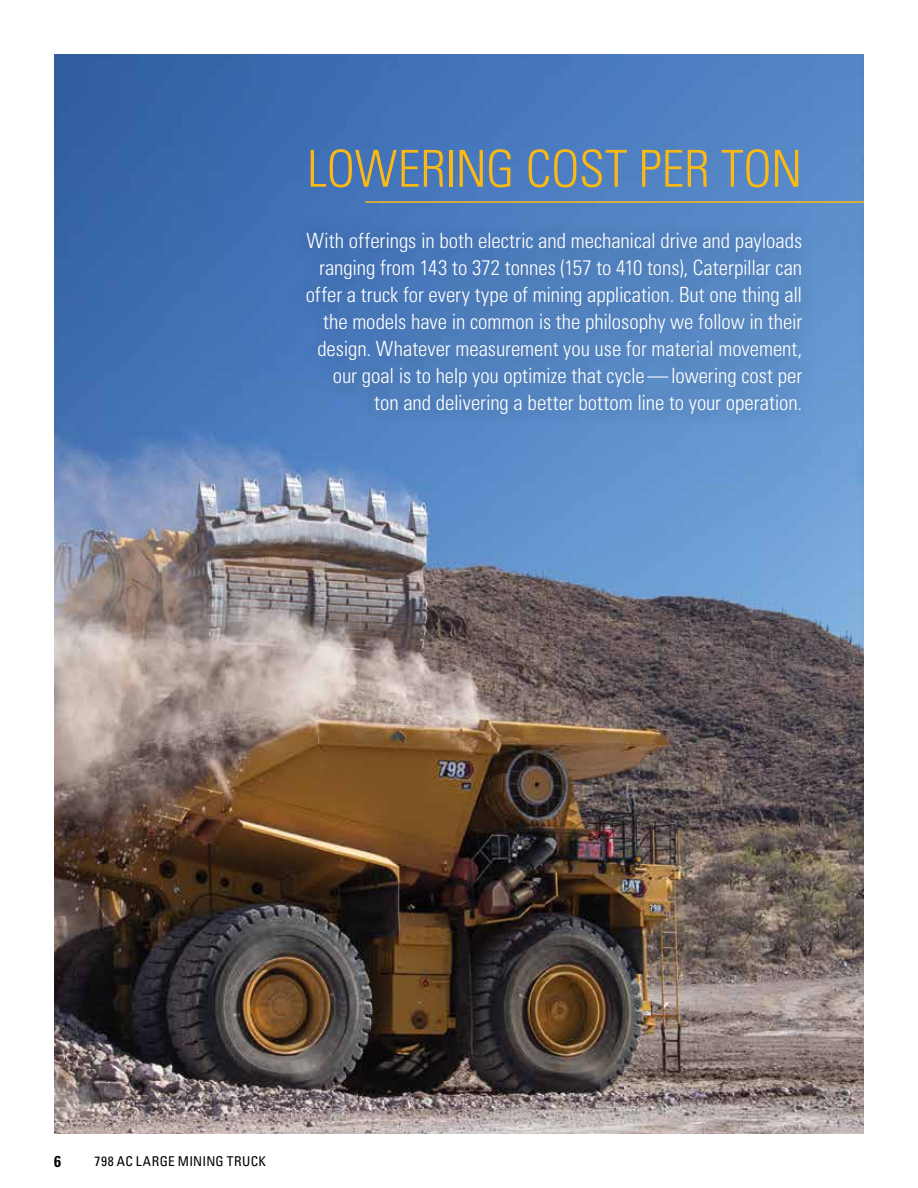
<style>
.page{position:relative;width:918px;height:1188px;background:#fff}
.page>*{position:absolute;margin:0;border:0;box-sizing:border-box;transform-origin:0 0}
.t1{font:300 condensed 51px "Univers LT Std";letter-spacing:-.005em;color:#fdb913}
.t2{font:300 condensed 21px/27px "Univers LT Std";letter-spacing:-.005em;color:#fff;text-align:right}
.t3{font:700 condensed 15.75px "Univers LT Std";color:#000}
.t4{font:condensed 13.5px "Univers LT Std";letter-spacing:.025em;color:#000}
</style>
<div class="page">
<img style="left:54px;top:54px;width:810px;height:1080px">
<div style="left:289px;top:216px;width:530px;height:216px;background:#000;opacity:.37"></div>
<hr style="left:365px;top:201px;width:499px;height:2px;background:#fdb913">
<h1 class="t1" style="left:307px;top:138px;width:496px">LOWERING COST PER TON</h1>
<p class="t2" style="left:306px;top:228px;width:498px">With offerings in both electric and mechanical drive and payloads ranging from 143 to 372 tonnes (157 to 410 tons), Caterpillar can offer a truck for every type of mining application. But one thing all the models have in common is the philosophy we follow in their design. Whatever measurement you use for material movement, our goal is to help you optimize that cycle—lowering cost per ton and delivering a better bottom line to your operation.</p>
<p class="t3" style="left:54px;top:1151px;width:8px">6</p>
<p class="t4" style="left:94px;top:1153px;width:173px">798 AC LARGE MINING TRUCK</p>
</div>
